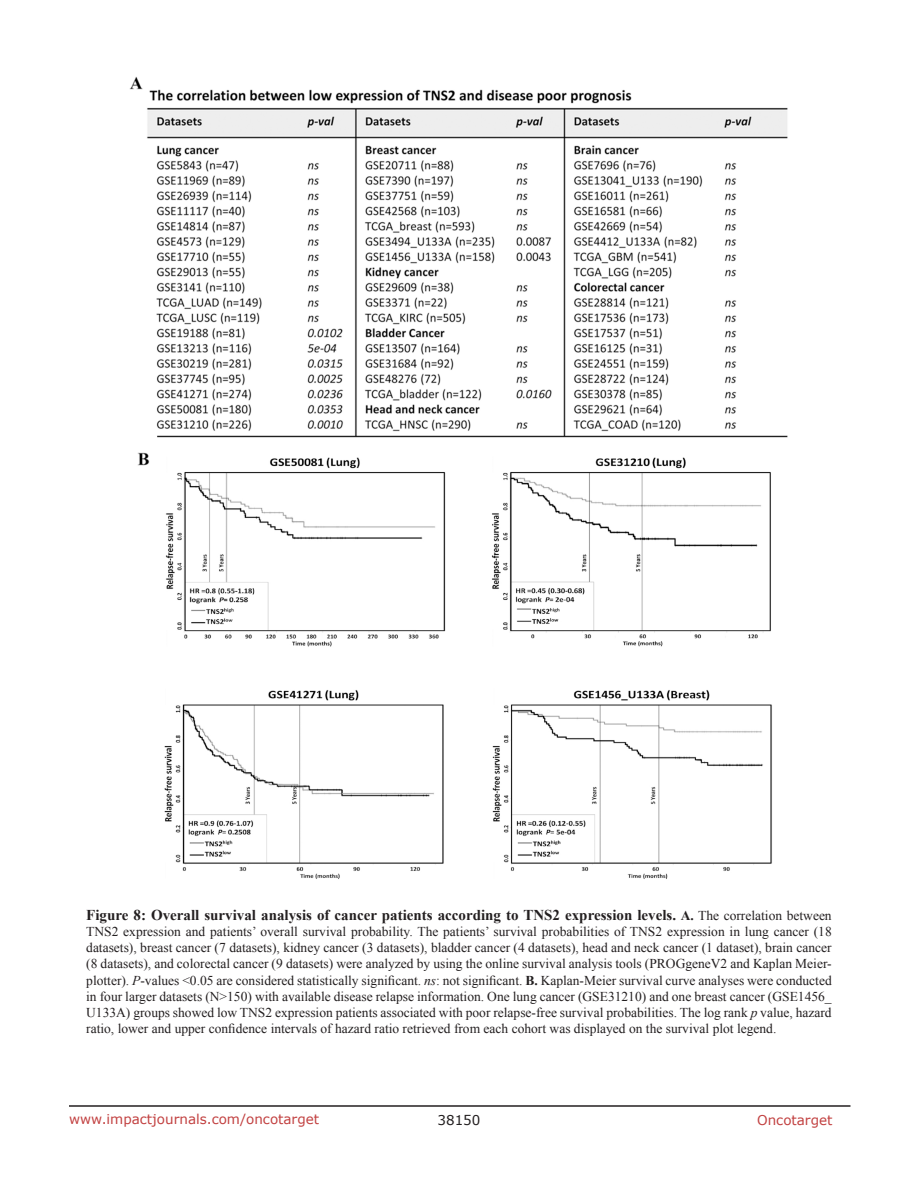
<style>
.page{position:relative;width:918px;height:1188px;background:#fff}
.page>*{position:absolute;margin:0;border:0;box-sizing:border-box;transform-origin:0 0}
.t1{font:700 15px "Times New Roman";color:#231f20}
.t2{font:13.5px/16.2px "Times New Roman";color:#231f20;text-align:justify}
.t3{font:13.5px "Verdana";color:#c24141}
.t4{font:13.5px "Verdana";color:#231f20}
.s1{font-size:13.5px}
.s2{font-weight:400;font-size:13.5px}
.s3{font-style:italic}
.s4{font-weight:700}
</style>
<div class="page">
<hr style="left:69px;top:1105px;width:781px;height:2px;background:#231f20">
<img style="left:129px;top:76px;width:659px;height:803px">
<p class="t1" style="left:86px;top:904px;width:747px">Figure 8: Overall survival analysis of cancer patients according to TNS2 expression levels. <span class="s1">A.</span> <span class="s2">The correlation between</span></p>
<p class="t2" style="left:86px;top:923px;width:747px">TNS2 expression and patients’ overall survival probability. The patients’ survival probabilities of TNS2 expression in lung cancer (18 datasets), breast cancer (7 datasets), kidney cancer (3 datasets), bladder cancer (4 datasets), head and neck cancer (1 dataset), brain cancer (8 datasets), and colorectal cancer (9 datasets) were analyzed by using the online survival analysis tools (PROGgeneV2 and Kaplan Meier&shy;plotter). <span class="s3">P</span>-values &lt;0.05 are considered statistically significant. <span class="s3">ns</span>: not significant. <span class="s4">B.</span> Kaplan-Meier survival curve analyses were conducted in four larger datasets (N&gt;150) with available disease relapse information. One lung cancer (GSE31210) and one breast cancer (GSE1456_ U133A) groups showed low TNS2 expression patients associated with poor relapse-free survival probabilities. The log rank <span class="s3">p</span> value, hazard ratio, lower and upper confidence intervals of hazard ratio retrieved from each cohort was displayed on the survival plot legend.</p>
<p class="t3" style="left:69px;top:1110px;width:252px">www.impactjournals.com/oncotarget</p>
<p class="t4" style="left:438px;top:1111px;width:44px">38150</p>
<p class="t3" style="left:757px;top:1111px;width:77px">Oncotarget</p>
</div>
